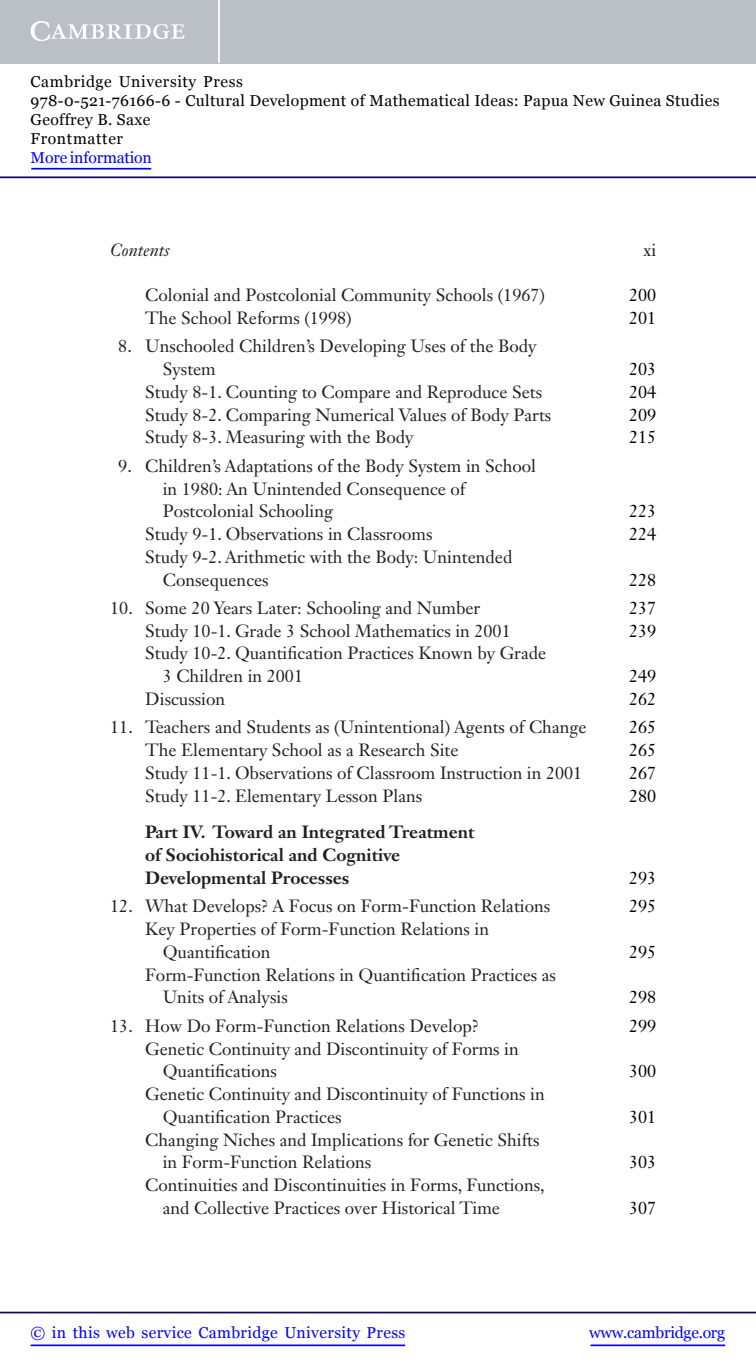
<style>
.page{position:relative;width:756px;height:1371px;background:#fff}
.page>*{position:absolute;margin:0;border:0;box-sizing:border-box;transform-origin:0 0}
.t1{font:17.5px/22.8px "Janson Text LT Std";color:#231f20}
.t2{font:700 17.5px/22.8px "Janson Text LT Std";color:#231f20}
.t3{font:17.5px "Janson Text LT Std";color:#000}
.t4{font:italic 17.5px "Janson Text LT Std";color:#231f20}
.t5{font:15.75px/18.9px "Georgia";letter-spacing:.025em;color:#000}
.t6{font:15.75px "Georgia";letter-spacing:.025em;color:#00f}
.t7{font:15.75px "Georgia";letter-spacing:-.015em;color:#00f}
.t8{font:15.75px "Georgia";letter-spacing:-.01em;color:#00f}
</style>
<div class="page">
<hr style="left:591px;top:1344px;width:134px;height:1px;background:#00f">
<hr style="left:0;top:1311px;width:756px;height:2px;background:#150666">
<hr style="left:31px;top:1344px;width:374px;height:1px;background:#00f">
<div style="left:0;top:0;width:756px;height:63px;background:#bac0c6"></div>
<svg style="left:31px;top:21px;width:154px;height:20px"></svg>
<hr style="left:218px;top:0;width:2px;height:63px;background:#fff">
<hr style="left:0;top:176px;width:756px;height:2px;background:#150666">
<hr style="left:31px;top:168px;width:120px;height:1px;background:#00f">
<p class="t5" style="left:31px;top:72px;width:690px">Cambridge University Press<br>978-0-521-76166-6 - Cultural Development of Mathematical Ideas: Papua New Guinea Studies Geoffrey B. Saxe<br>Frontmatter</p>
<p class="t8" style="left:31px;top:148px;width:123px">More information</p>
<p class="t4" style="left:110px;top:239px;width:61px">Contents</p>
<p class="t1" style="left:644px;top:238px;width:14px">xi</p>
<p class="t1" style="left:145px;top:284px;width:401px">Colonial and Postcolonial Community Schools (1967)</p>
<p class="t3" style="left:629px;top:284px;width:29px">200</p>
<p class="t1" style="left:145px;top:306px;width:208px">The School Reforms (1998)</p>
<p class="t3" style="left:629px;top:307px;width:29px">201</p>
<p class="t1" style="left:163px;top:335px;width:376px;text-indent:-44px">8. Unschooled Children’s Developing Uses of the Body<br>System</p>
<p class="t3" style="left:629px;top:358px;width:29px">203</p>
<p class="t1" style="left:145px;top:380px;width:398px">Study 8-1. Counting to Compare and Reproduce Sets</p>
<p class="t3" style="left:629px;top:381px;width:29px">204</p>
<p class="t1" style="left:145px;top:403px;width:408px">Study 8-2. Comparing Numerical Values of Body Parts</p>
<p class="t3" style="left:629px;top:403px;width:29px">209</p>
<p class="t1" style="left:145px;top:426px;width:271px">Study 8-3. Measuring with the Body</p>
<p class="t3" style="left:629px;top:426px;width:29px">215</p>
<p class="t1" style="left:163px;top:454px;width:375px;text-indent:-44px">9. Children’s Adaptations of the Body System in School in 1980: An Unintended Consequence of<br>Postcolonial Schooling</p>
<p class="t3" style="left:629px;top:500px;width:29px">223</p>
<p class="t1" style="left:145px;top:522px;width:289px">Study 9-1. Observations in Classrooms</p>
<p class="t3" style="left:629px;top:523px;width:29px">224</p>
<p class="t1" style="left:163px;top:545px;width:351px;text-indent:-18px">Study 9-2. Arithmetic with the Body: Unintended<br>Consequences</p>
<p class="t3" style="left:629px;top:568px;width:29px">228</p>
<p class="t1" style="left:110px;top:596px;width:372px">10. Some 20 Years Later: Schooling and Number</p>
<p class="t3" style="left:629px;top:596px;width:29px">237</p>
<p class="t1" style="left:145px;top:619px;width:367px">Study 10-1. Grade 3 School Mathematics in 2001</p>
<p class="t3" style="left:629px;top:619px;width:29px">239</p>
<p class="t1" style="left:163px;top:642px;width:385px;text-indent:-18px">Study 10-2. Quantification Practices Known by Grade<br>3 Children in 2001</p>
<p class="t3" style="left:629px;top:665px;width:29px">249</p>
<p class="t1" style="left:145px;top:687px;width:82px">Discussion</p>
<p class="t3" style="left:629px;top:687px;width:29px">262</p>
<p class="t1" style="left:110px;top:715px;width:478px">11. Teachers and Students as (Unintentional) Agents of Change</p>
<p class="t3" style="left:629px;top:716px;width:29px">265</p>
<p class="t1" style="left:145px;top:738px;width:315px">The Elementary School as a Research Site</p>
<p class="t3" style="left:629px;top:739px;width:29px">265</p>
<p class="t1" style="left:145px;top:761px;width:439px">Study 11-1. Observations of Classroom Instruction in 2001</p>
<p class="t3" style="left:629px;top:761px;width:29px">267</p>
<p class="t1" style="left:145px;top:784px;width:279px">Study 11-2. Elementary Lesson Plans</p>
<p class="t3" style="left:629px;top:784px;width:29px">280</p>
<p class="t2" style="left:145px;top:820px;width:331px">Part IV. Toward an Integrated Treatment of Sociohistorical and Cognitive<br>Developmental Processes</p>
<p class="t3" style="left:629px;top:866px;width:29px">293</p>
<p class="t1" style="left:110px;top:894px;width:442px">12. What Develops? A Focus on Form-Function Relations</p>
<p class="t3" style="left:629px;top:895px;width:29px">295</p>
<p class="t1" style="left:163px;top:917px;width:328px;text-indent:-18px">Key Properties of Form-Function Relations in<br>Quantification</p>
<p class="t3" style="left:629px;top:940px;width:29px">295</p>
<p class="t1" style="left:163px;top:963px;width:395px;text-indent:-18px">Form-Function Relations in Quantification Practices as<br>Units of Analysis</p>
<p class="t3" style="left:629px;top:986px;width:29px">298</p>
<p class="t1" style="left:110px;top:1014px;width:371px">13. How Do Form-Function Relations Develop?</p>
<p class="t3" style="left:629px;top:1014px;width:29px">299</p>
<p class="t1" style="left:163px;top:1036px;width:358px;text-indent:-18px">Genetic Continuity and Discontinuity of Forms in<br>Quantifications</p>
<p class="t3" style="left:629px;top:1060px;width:29px">300</p>
<p class="t1" style="left:163px;top:1082px;width:384px;text-indent:-18px">Genetic Continuity and Discontinuity of Functions in<br>Quantification Practices</p>
<p class="t1" style="left:163px;top:1127px;width:378px;text-indent:-18px">Changing Niches and Implications for Genetic Shifts in Form-Function Relations</p>
<p class="t1" style="left:163px;top:1173px;width:384px;text-indent:-18px">Continuities and Discontinuities in Forms, Functions, and Collective Practices over Historical Time</p>
<p class="t3" style="left:629px;top:1105px;width:29px">301</p>
<p class="t3" style="left:629px;top:1151px;width:29px">303</p>
<p class="t3" style="left:629px;top:1196px;width:29px">307</p>
<p class="t6" style="left:31px;top:1323px;width:376px">© in this web service Cambridge University Press</p>
<p class="t7" style="left:589px;top:1323px;width:137px">www.cambridge.org</p>
</div>
